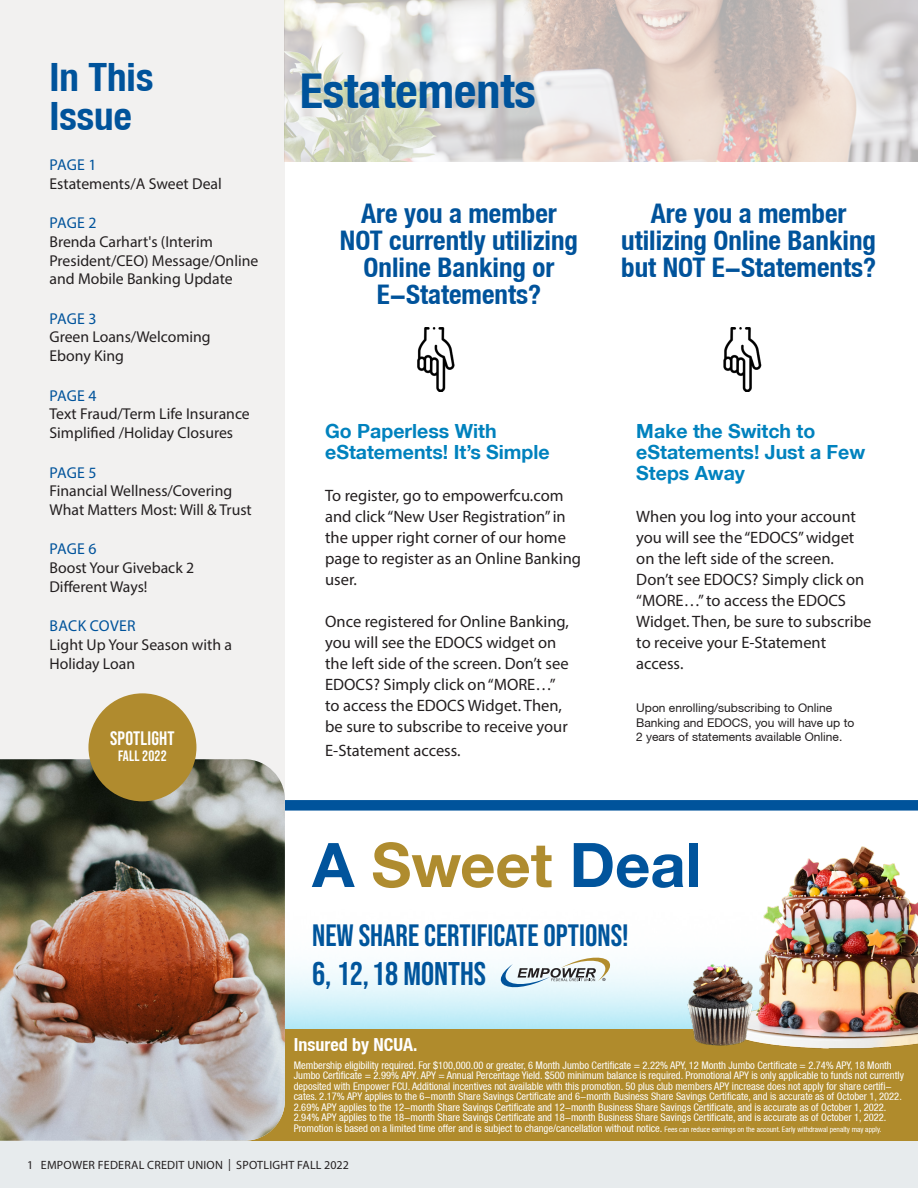
<style>
.page{position:relative;width:918px;height:1188px;background:#fff}
.page>*{position:absolute;margin:0;border:0;box-sizing:border-box;transform-origin:0 0}
.t1{font:700 61.5px "Helvetica Neue CE";color:#01549c}
._28pt_Blue_Heading{font:700 condensed 48px "Helvetica Neue LT";color:#00539b}
.Large_Header{font:700 condensed 39px "Helvetica Neue LT";color:#00539b}
.t2{font:32.85px "Bebas Neue";color:#00559c}
.t3{font:30.9px "Bebas Neue";color:#00559c}
.Large_Header-2{font:700 condensed 27px/27px "Helvetica Neue LT";color:#00539b;text-align:center}
._13pt_Subhead{font:700 19.5px/21px "Helvetica Neue LT";color:#0082be}
.Body{font:19.5px "Bebas Neue";letter-spacing:.01em;color:#fff}
.t4{font:700 condensed 18px "Helvetica Neue LT";color:#fff}
.Body-2{font:16.5px/21px "Myriad Pro";color:#231f20}
.Body-3{font:15.75px/18.8px "Myriad Pro";color:#231f20}
.Body-4{font:15px "Bebas Neue";letter-spacing:.01em;color:#fff}
.t5{font:12px/14.4px "Helvetica Neue CE";color:#231f20}
.t6{font:12px "Myriad Pro";letter-spacing:.02em;color:#231f20}
.t7{font:condensed 10.5px/10.5px "Helvetica Neue LT";color:#fff}
.s1{color:#00539b}
.s2{color:#af8c2f}
.s3{font-size:7.5px}
</style>
<div class="page">
<div style="left:0;top:1141px;width:918px;height:47px;background:#e7ebed"></div>
<div style="left:248px;top:800px;width:670px;height:11px;background:#00539b"></div>
<div style="left:207px;top:1029px;width:711px;height:112px;background:#b08b2c"></div>
<div style="left:0;top:0;width:285px;height:1029px;background:#f2f1f0"></div>
<img style="left:0;top:759px;width:285px;height:382px">
<div style="left:88px;top:693px;width:108px;height:108px;background:#b08b2e;border-radius:50%"></div>
<img style="left:417px;top:328px;width:38px;height:63px">
<img style="left:723px;top:328px;width:39px;height:63px">
<img style="left:285px;top:0;width:633px;height:162px">
<img style="left:723px;top:846px;width:195px;height:203px">
<img style="left:685px;top:959px;width:76px;height:90px">
<svg style="left:501px;top:958px;width:109px;height:29px"></svg>
<p class="Large_Header" style="left:50px;top:54px;width:105px">In This</p>
<p class="Large_Header" style="left:50px;top:93px;width:84px">Issue</p>
<p class="Body-3" style="left:50px;top:155px;width:174px"><span class="s1">PAGE 1<br></span>Estatements/A Sweet Deal</p>
<p class="Body-3" style="left:50px;top:213px;width:210px"><span class="s1">PAGE 2<br></span>Brenda Carhart's (Interim<br>President/CEO) Message/Online and Mobile Banking Update</p>
<p class="Body-3" style="left:50px;top:309px;width:163px"><span class="s1">PAGE 3<br></span>Green Loans/Welcoming<br>Ebony King</p>
<p class="Body-3" style="left:50px;top:386px;width:202px"><span class="s1">PAGE 4<br></span>Text Fraud/Term Life Insurance<br>Simplified /Holiday Closures</p>
<p class="Body-3" style="left:50px;top:463px;width:204px"><span class="s1">PAGE 5<br></span>Financial Wellness/Covering<br>What Matters Most: Will &amp; Trust</p>
<p class="Body-3" style="left:50px;top:540px;width:146px"><span class="s1">PAGE 6<br></span>Boost Your Giveback 2<br>Different Ways!</p>
<p class="Body-3" style="left:50px;top:617px;width:184px"><span class="s1">BACK COVER<br></span>Light Up Your Season with a<br>Holiday Loan</p>
<p class="Body" style="left:110px;top:727px;width:66px">SPOTLIGHT</p>
<p class="Body-4" style="left:118px;top:747px;width:50px">FALL 2022</p>
<p class="_28pt_Blue_Heading" style="left:300px;top:62px;width:238px">Estatements</p>
<p class="Large_Header-2" style="left:361px;top:200px;width:197px">Are you a member</p>
<p class="Large_Header-2" style="left:340px;top:227px;width:240px">NOT currently utilizing<br>Online Banking or<br>E-Statements?</p>
<p class="Large_Header-2" style="left:621px;top:200px;width:256px">Are you a member utilizing Online Banking but NOT E-Statements?</p>
<p class="_13pt_Subhead" style="left:325px;top:420px;width:226px">Go Paperless With eStatements! It’s Simple</p>
<p class="Body-2" style="left:325px;top:484px;width:257px">To register, go to empowerfcu.com and click “New User Registration” in the upper right corner of our home page to register as an Online Banking user.</p>
<p class="Body-2" style="left:325px;top:610px;width:245px">Once registered for Online Banking, you will see the EDOCS widget on the left side of the screen. Don’t see EDOCS? Simply click on “MORE…” to access the EDOCS Widget. Then, be sure to subscribe to receive your</p>
<p class="Body-2" style="left:325px;top:739px;width:137px">E-Statement access.</p>
<p class="_13pt_Subhead" style="left:636px;top:420px;width:230px">Make the Switch to eStatements! Just a Few<br>Steps Away</p>
<p class="Body-2" style="left:636px;top:505px;width:237px">When you log into your account you will see the “EDOCS” widget on the left side of the screen.<br>Don’t see EDOCS? Simply click on “MORE…” to access the EDOCS<br>Widget. Then, be sure to subscribe to receive your E-Statement access.</p>
<p class="t5" style="left:636px;top:701px;width:220px">Upon enrolling/subscribing to Online<br>Banking and EDOCS, you will have up to<br>2 years of statements available Online.</p>
<p class="t1" style="left:312px;top:827px;width:391px">A <span class="s2">Sweet</span> Deal</p>
<p class="t3" style="left:312px;top:918px;width:318px">NEW SHARE CERTIFICATE OPTIONS!</p>
<p class="t2" style="left:312px;top:955px;width:175px">6, 12, 18 MONTHS</p>
<p class="t4" style="left:294px;top:1034px;width:125px">Insured by NCUA.</p>
<p class="t7" style="left:294px;top:1060px;width:612px">Membership eligibility required. For $100,000.00 or greater, 6 Month Jumbo Certificate = 2.22% APY, 12 Month Jumbo Certificate = 2.74% APY, 18 Month Jumbo Certificate = 2.99% APY. APY = Annual Percentage Yield. $500 minimum balance is required. Promotional APY is only applicable to funds not currently deposited with Empower FCU. Additional incentives not available with this promotion. 50 plus club members APY increase does not apply for share certifi&shy;cates. 2.17% APY applies to the 6-month Share Savings Certificate and 6-month Business Share Savings Certificate, and is accurate as of October 1, 2022.<br>2.69% APY applies to the 12-month Share Savings Certificate and 12-month Business Share Savings Certificate, and is accurate as of October 1, 2022.<br>2.94% APY applies to the 18-month Share Savings Certificate and 18-month Business Share Savings Certificate, and is accurate as of October 1, 2022.<br>Promotion is based on a limited time offer and is subject to change/cancellation without notice. <span class="s3">Fees can reduce earnings on the account. Early withdrawal penalty may apply.</span></p>
<p class="t6" style="left:27px;top:1157px;width:323px">1 EMPOWER FEDERAL CREDIT UNION | SPOTLIGHT FALL 2022</p>
</div>
